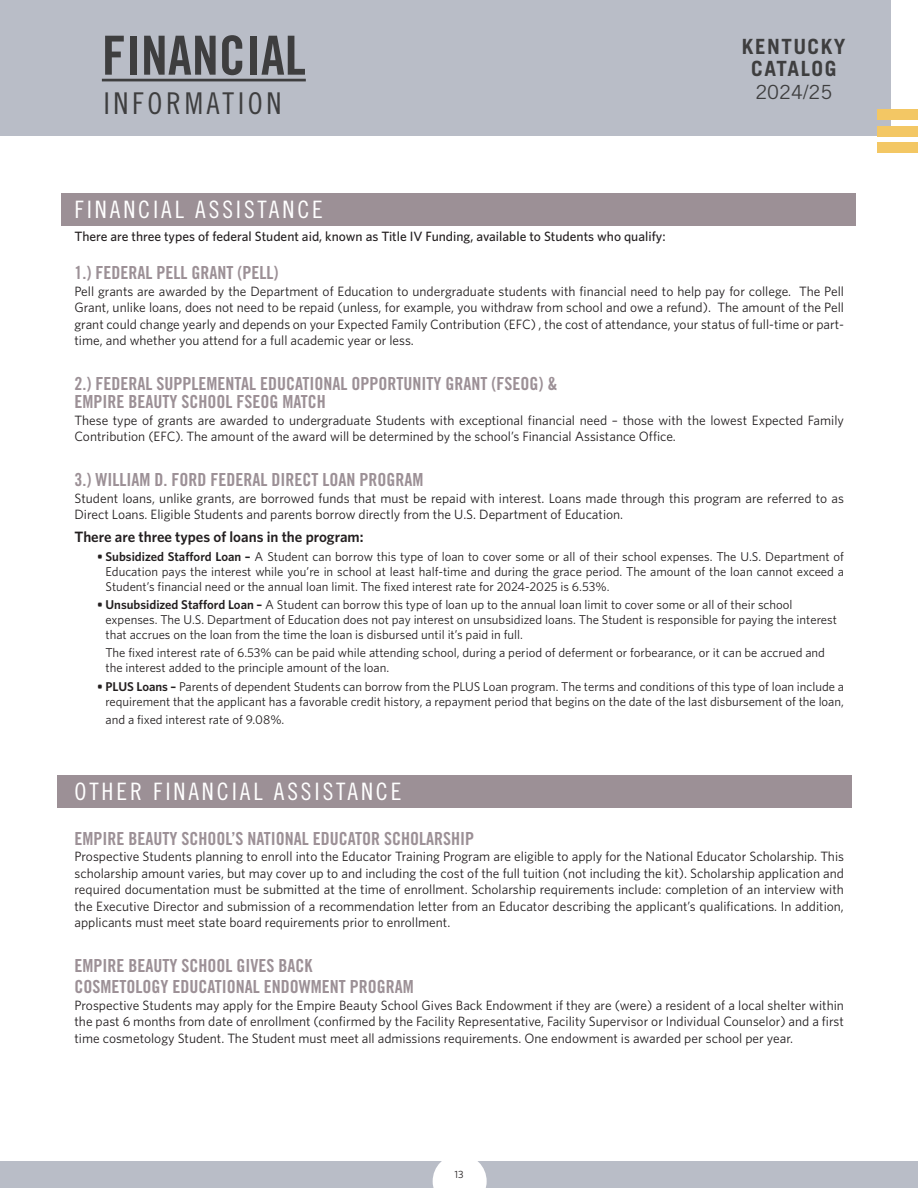
<style>
.page{position:relative;width:918px;height:1188px;background:#fff}
.page>*{position:absolute;margin:0;border:0;box-sizing:border-box;transform-origin:0 0}
.page_headline{font:54px "Trade Gothic LT Std Bd Cn 20";color:#3e3e3f}
.page_headline-2{font:30px "Trade Gothic LT Std Cn 18";letter-spacing:.12em;color:#3e3e3f}
.body_copy{font:24px "Trade Gothic LT Std Cn 18";letter-spacing:.12em;color:#fff}
.t1{font:700 21px/22.5px "Trade Gothic LT Std";letter-spacing:.07em;color:#3e3e3f;text-align:center}
.t2{font:19.5px "Trade Gothic LT Std";color:#3e3e3f}
.body_copy-2{font:18px/21px "Trade Gothic LT Std Bd Cn 20";color:#9c9096}
.body_copy-3{font:600 15px "Whitney";color:#231f20}
.body_copy-4{font:13.5px/16.5px "Whitney";color:#231f20;text-align:justify}
.body_copy-5{font:500 13.5px "Whitney";color:#231f20}
.body_copy-6{font:12.75px/15px "Whitney";color:#231f20}
.t3{font:10.5px "Whitney";color:#231f20}
.s1{font-weight:600}
</style>
<div class="page">
<div style="left:0;top:1161px;width:918px;height:27px;background:#b9bdc7"></div>
<svg style="left:433px;top:1161px;width:54px;height:27px"></svg>
<div style="left:0;top:0;width:891px;height:136px;background:#b9bdc7"></div>
<div style="left:878px;top:126px;width:40px;height:10px;background:#f3c764"></div>
<div style="left:878px;top:109px;width:40px;height:11px;background:#f3c764"></div>
<div style="left:878px;top:143px;width:40px;height:10px;background:#f3c764"></div>
<div style="left:62px;top:193px;width:794px;height:32px;background:#9c9096"></div>
<div style="left:57px;top:776px;width:795px;height:32px;background:#9c9096"></div>
<hr style="left:102px;top:79px;width:204px;height:2px;background:#3e3e3f">
<p class="page_headline" style="left:102px;top:23px;width:205px">FINANCIAL</p>
<p class="page_headline-2" style="left:103px;top:86px;width:180px">INFORMATION</p>
<h3 class="t1" style="left:742px;top:35px;width:105px">KENTUCKY<br>CATALOG</h3>
<h3 class="t2" style="left:755px;top:80px;width:78px">2024/25</h3>
<p class="body_copy" style="left:75px;top:195px;width:250px">FINANCIAL ASSISTANCE</p>
<p class="body_copy-5" style="left:75px;top:227px;width:593px">There are three types of federal Student aid, known as Title IV Funding, available to Students who qualify:</p>
<p class="body_copy-2" style="left:75px;top:262px;width:205px">1.) FEDERAL PELL GRANT (PELL)</p>
<p class="body_copy-4" style="left:75px;top:282px;width:771px">Pell grants are awarded by the Department of Education to undergraduate students with financial need to help pay for college. The Pell Grant, unlike loans, does not need to be repaid (unless, for example, you withdraw from school and owe a refund). The amount of the Pell grant could change yearly and depends on your Expected Family Contribution (EFC) , the cost of attendance, your status of full-time or part&shy;time, and whether you attend for a full academic year or less.</p>
<p class="body_copy-2" style="left:75px;top:373px;width:484px">2.) FEDERAL SUPPLEMENTAL EDUCATIONAL OPPORTUNITY GRANT (FSEOG) &amp;</p>
<p class="body_copy-2" style="left:75px;top:391px;width:253px">EMPIRE BEAUTY SCHOOL FSEOG MATCH</p>
<p class="body_copy-4" style="left:75px;top:411px;width:771px">These type of grants are awarded to undergraduate Students with exceptional financial need – those with the lowest Expected Family<br>Contribution (EFC). The amount of the award will be determined by the school’s Financial Assistance Office.</p>
<p class="body_copy-2" style="left:75px;top:469px;width:350px">3.) WILLIAM D. FORD FEDERAL DIRECT LOAN PROGRAM</p>
<p class="body_copy-4" style="left:75px;top:489px;width:771px">Student loans, unlike grants, are borrowed funds that must be repaid with interest. Loans made through this program are referred to as<br>Direct Loans. Eligible Students and parents borrow directly from the U.S. Department of Education.</p>
<p class="body_copy-3" style="left:75px;top:527px;width:291px">There are three types of loans in the program:</p>
<p class="body_copy-6" style="left:105px;top:549px;width:740px;text-align:justify;text-indent:-8px"><span class="s1">• Subsidized Stafford Loan –</span> A Student can borrow this type of loan to cover some or all of their school expenses. The U.S. Department of Education pays the interest while you’re in school at least half-time and during the grace period. The amount of the loan cannot exceed a Student’s financial need or the annual loan limit. The fixed interest rate for 2024-2025 is 6.53%.</p>
<p class="body_copy-6" style="left:105px;top:597px;width:733px;text-indent:-8px"><span class="s1">• Unsubsidized Stafford Loan –</span> A Student can borrow this type of loan up to the annual loan limit to cover some or all of their school expenses. The U.S. Department of Education does not pay interest on unsubsidized loans. The Student is responsible for paying the interest that accrues on the loan from the time the loan is disbursed until it’s paid in full.</p>
<p class="body_copy-6" style="left:105px;top:645px;width:721px">The fixed interest rate of 6.53% can be paid while attending school, during a period of deferment or forbearance, or it can be accrued and the interest added to the principle amount of the loan.</p>
<p class="body_copy-6" style="left:97px;top:679px;width:749px;text-align:right"><span class="s1">• PLUS Loans –</span> Parents of dependent Students can borrow from the PLUS Loan program. The terms and conditions of this type of loan include a requirement that the applicant has a favorable credit history, a repayment period that begins on the date of the last disbursement of the loan,</p>
<p class="body_copy-6" style="left:105px;top:712px;width:180px">and a fixed interest rate of 9.08%.</p>
<p class="body_copy" style="left:75px;top:777px;width:328px">OTHER FINANCIAL ASSISTANCE</p>
<p class="body_copy-2" style="left:75px;top:828px;width:401px">EMPIRE BEAUTY SCHOOL’S NATIONAL EDUCATOR SCHOLARSHIP</p>
<p class="body_copy-4" style="left:75px;top:848px;width:771px">Prospective Students planning to enroll into the Educator Training Program are eligible to apply for the National Educator Scholarship. This scholarship amount varies, but may cover up to and including the cost of the full tuition (not including the kit). Scholarship application and required documentation must be submitted at the time of enrollment. Scholarship requirements include: completion of an interview with the Executive Director and submission of a recommendation letter from an Educator describing the applicant’s qualifications. In addition, applicants must meet state board requirements prior to enrollment.</p>
<p class="body_copy-2" style="left:75px;top:955px;width:341px">EMPIRE BEAUTY SCHOOL GIVES BACK<br>COSMETOLOGY EDUCATIONAL ENDOWMENT PROGRAM</p>
<p class="body_copy-4" style="left:75px;top:996px;width:771px">Prospective Students may apply for the Empire Beauty School Gives Back Endowment if they are (were) a resident of a local shelter within the past 6 months from date of enrollment (confirmed by the Facility Representative, Facility Supervisor or Individual Counselor) and a first time cosmetology Student. The Student must meet all admissions requirements. One endowment is awarded per school per year.</p>
<p class="t3" style="left:454px;top:1167px;width:11px">13</p>
</div>
